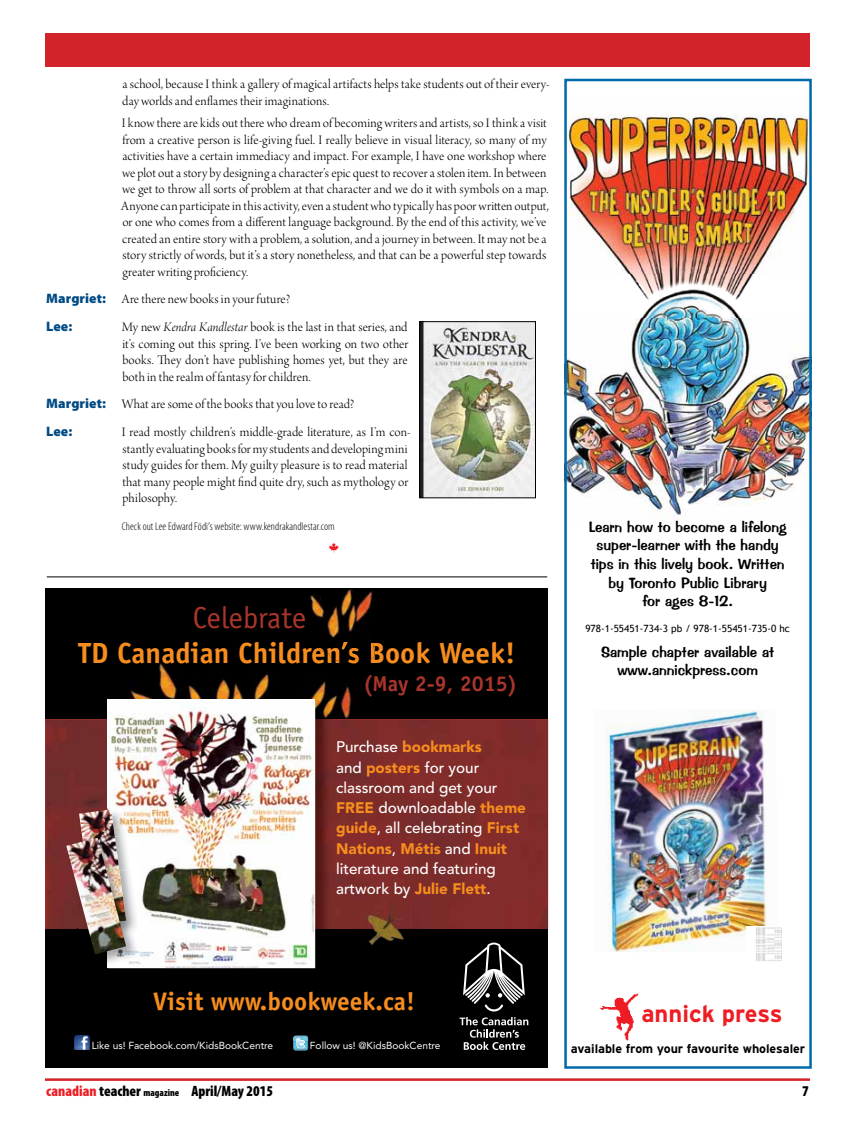
<style>
.page{position:relative;width:855px;height:1125px;background:#fff}
.page>*{position:absolute;margin:0;border:0;box-sizing:border-box;transform-origin:0 0}
.t1{font:30.5px "Officina Sans Std";color:#aa352b}
.t2{font:700 29.25px "Officina Sans Std";color:#f78d1e}
.t3{font:700 25.38px "Officina Sans Std";color:#f78d1e}
.t4{font:700 23.75px "Interstate";color:#ed1d24}
.t5{font:700 21.62px "Officina Sans Std";color:#aa352b}
.t6{font:500 15.25px/20.2px "Avenir LT Std";color:#fff}
.t7{font:15px/18.6px "Impress BT";color:#000;text-align:center}
.t8{font:900 condensed 15px "Myriad Pro";color:#000}
.t9{font:13.75px/16.5px "Arno Pro Light Display";letter-spacing:.005em;color:#000}
.t10{font:900 13.75px "Myriad Pro";letter-spacing:.005em;color:#004b85}
.t11{font:700 12.5px "Interstate";letter-spacing:-.005em;color:#000}
.t12{font:300 condensed 11.25px "Myriad Pro";letter-spacing:.005em;color:#000}
.t13{font:10.12px "Avenir LT Std";color:#fff}
.t14{font:10px "Trebuchet MS";color:#000}
.s1{font-family:"Myriad Pro";font-weight:900;color:#004b85}
.s2{font-family:"Arno Pro Light Italic Display"}
.s3{font-weight:900;color:#f78d1e}
.s4{color:#ed1e25}
.s5{font-size:10px}
</style>
<div class="page">
<div style="left:45px;top:33px;width:765px;height:34px;background:#d2232a"></div>
<hr style="left:45px;top:1078px;width:765px;height:3px;background:#d2232a">
<img style="left:422px;top:324px;width:112px;height:172px">
<div style="left:420px;top:322px;width:116px;height:176px;border:1px solid #000"></div>
<img style="left:600px;top:993px;width:39px;height:48px">
<img style="left:606px;top:709px;width:161px;height:243px">
<img style="left:746px;top:926px;width:35px;height:35px">
<img style="left:567px;top:114px;width:242px;height:405px">
<img style="left:567px;top:275px;width:242px;height:43px">
<div style="left:564px;top:79px;width:248px;height:990px;border:2px solid #006aa9"></div>
<div style="left:45px;top:589px;width:503px;height:479px;background:#000"></div>
<img style="left:122px;top:663px;width:233px;height:56px">
<img style="left:45px;top:719px;width:503px;height:210px">
<img style="left:109px;top:929px;width:207px;height:40px">
<img style="left:315px;top:701px;width:16px;height:228px">
<img style="left:108px;top:700px;width:207px;height:268px">
<img style="left:108px;top:808px;width:31px;height:43px">
<img style="left:138px;top:851px;width:1px;height:86px">
<img style="left:79px;top:809px;width:36px;height:28px">
<svg style="left:460px;top:943px;width:68px;height:107px"></svg>
<img style="left:353px;top:897px;width:58px;height:48px">
<img style="left:309px;top:589px;width:64px;height:50px">
<img style="left:350px;top:642px;width:24px;height:17px">
<img style="left:318px;top:642px;width:32px;height:19px">
<img style="left:95px;top:954px;width:13px;height:13px">
<img style="left:66px;top:837px;width:12px;height:1px">
<img style="left:108px;top:904px;width:30px;height:63px">
<img style="left:126px;top:837px;width:12px;height:33px">
<img style="left:126px;top:870px;width:12px;height:34px">
<img style="left:66px;top:838px;width:60px;height:116px">
<svg style="left:293px;top:1036px;width:15px;height:15px"></svg>
<svg style="left:75px;top:1035px;width:14px;height:15px"></svg>
<hr style="left:47px;top:577px;width:500px;height:1px;background:#000">
<p class="t9" style="left:122px;top:77px;width:429px">a school, because I think a gallery of magical artifacts helps take students out of their every&shy;day worlds and enflames their imaginations.</p>
<p class="t9" style="left:121px;top:116px;width:429px">I know there are kids out there who dream of becoming writers and artists, so I think a visit from a creative person is life-giving fuel. I really believe in visual literacy, so many of my activities have a certain immediacy and impact. For example, I have one workshop where we plot out a story by designing a character’s epic quest to recover a stolen item. In between we get to throw all sorts of problem at that character and we do it with symbols on a map.<br>Anyone can participate in this activity, even a student who typically has poor written output, or one who comes from a different language background. By the end of this activity, we’ve created an entire story with a problem, a solution, and a journey in between. It may not be a story strictly of words, but it’s a story nonetheless, and that can be a powerful step towards greater writing proficiency.</p>
<p class="t9" style="left:46px;top:292px;width:246px"><span class="s1">Margriet:</span> Are there new books in your future?</p>
<p class="t10" style="left:46px;top:319px;width:28px">Lee:</p>
<p class="t9" style="left:122px;top:320px;width:288px;text-align:justify">My new <span class="s2">Kendra Kandlestar</span> book is the last in that series, and it’s coming out this spring. I’ve been working on two other books. They don’t have publishing homes yet, but they are both in the realm of fantasy for children.</p>
<p class="t9" style="left:46px;top:397px;width:310px"><span class="s1">Margriet:</span> What are some of the books that you love to read?</p>
<p class="t10" style="left:46px;top:424px;width:28px">Lee:</p>
<p class="t9" style="left:122px;top:425px;width:290px">I read mostly children’s middle-grade literature, as I’m con&shy;stantly evaluating books for my students and developing mini study guides for them. My guilty pleasure is to read material that many people might find quite dry, such as mythology or philosophy.</p>
<p class="t12" style="left:122px;top:520px;width:215px">Check out Lee Edward Födi’s website: www.kendrakandlestar.com</p>
<h1 class="t1" style="left:193px;top:600px;width:115px">Celebrate</h1>
<h2 class="t2" style="left:78px;top:635px;width:439px">TD Canadian Children’s Book Week!</h2>
<h3 class="t5" style="left:363px;top:670px;width:156px">(May 2-9, 2015)</h3>
<p class="t6" style="left:336px;top:737px;width:191px">Purchase <span class="s3">bookmarks<br></span>and <span class="s3">posters</span> for your classroom and get your<br><span class="s3">FREE</span> downloadable <span class="s3">theme guide</span>, all celebrating <span class="s3">First<br>Nations</span>, <span class="s3">Métis</span> and <span class="s3">Inuit </span>literature and featuring artwork by <span class="s3">Julie Flett</span>.</p>
<p class="t7" style="left:589px;top:517px;width:199px">Learn how to become a lifelong super-learner with the handy tips in this lively book. Written by Toronto Public Library<br>for ages 8-12.</p>
<p class="t14" style="left:585px;top:623px;width:206px">978-1-55451-734-3 pb / 978-1-55451-735-0 hc</p>
<p class="t7" style="left:601px;top:642px;width:175px">Sample chapter available at www.annickpress.com</p>
<h3 class="t3" style="left:153px;top:985px;width:263px">Visit www.bookweek.ca!</h3>
<p class="t13" style="left:92px;top:1040px;width:183px">Like us! Facebook.com/KidsBookCentre</p>
<p class="t13" style="left:310px;top:1040px;width:132px">Follow us! @KidsBookCentre</p>
<h3 class="t4" style="left:641px;top:1000px;width:143px">annick press</h3>
<p class="t11" style="left:571px;top:1042px;width:236px">available from your favourite wholesaler</p>
<p class="t8" style="left:46px;top:1083px;width:228px"><span class="s4">canadian</span> teacher <span class="s5">magazine</span> April/May 2015</p>
<p class="t8" style="left:802px;top:1083px;width:8px">7</p>
</div>
